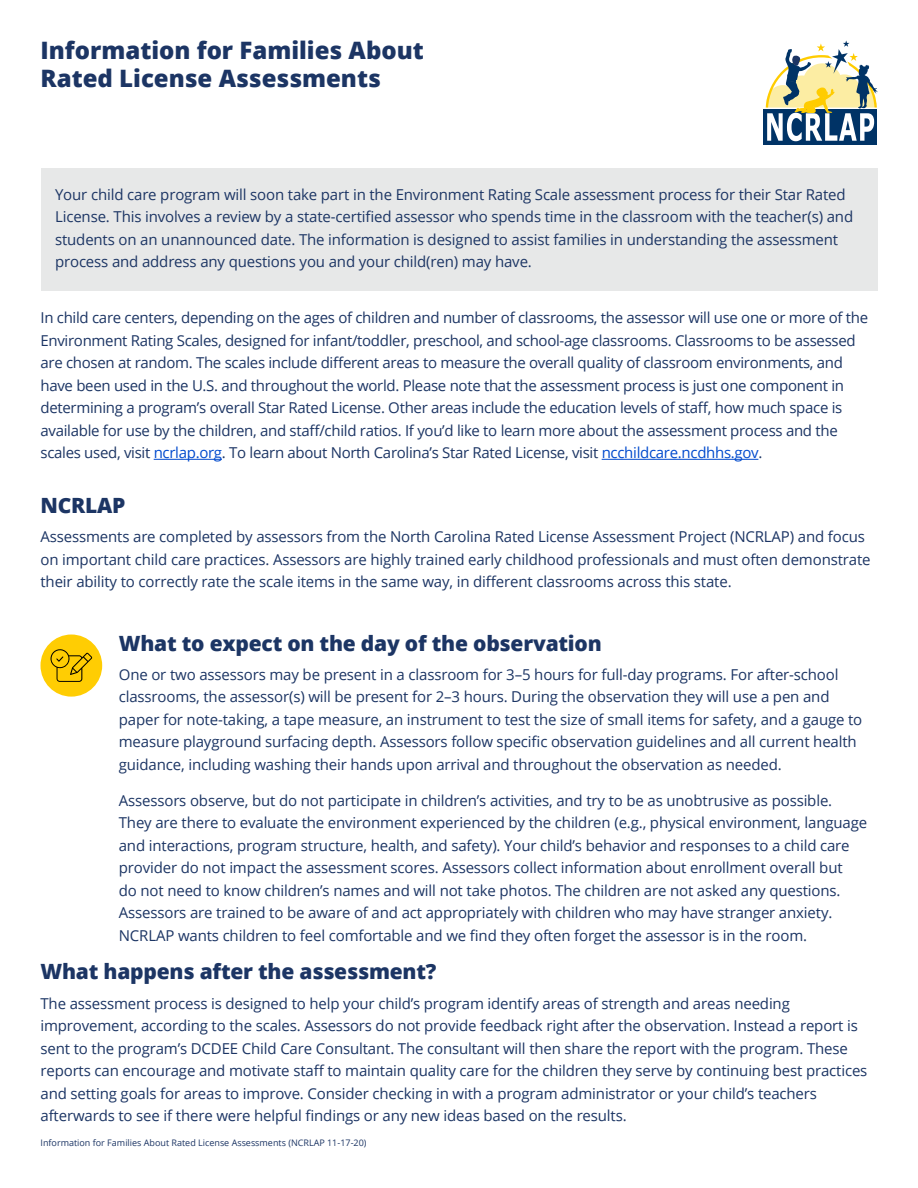
<style>
.page{position:relative;width:918px;height:1188px;background:#fff}
.page>*{position:absolute;margin:0;border:0;box-sizing:border-box;transform-origin:0 0}
.t1{font:800 24px/28.5px "Open Sans";color:#1c3564}
.t2{font:800 21px "Open Sans";letter-spacing:-.01em;color:#1c3564}
.t3{font:15px/22.5px "Open Sans";letter-spacing:-.01em;color:#1c3564}
.t4{font:9px "Open Sans";color:#1c3564}
.s1{color:#004acd}
</style>
<div class="page">
<div style="left:763px;top:110px;width:114px;height:35px;background:#036"></div>
<svg style="left:766px;top:40px;width:112px;height:101px"></svg>
<div style="left:41px;top:168px;width:837px;height:123px;background:#e7e8e8"></div>
<hr style="left:154px;top:459px;width:68px;height:1px;background:#004acd">
<hr style="left:602px;top:459px;width:156px;height:1px;background:#004acd">
<div style="left:41px;top:635px;width:61px;height:62px;background:#ffcd03;border-radius:50%"></div>
<svg style="left:51px;top:649px;width:41px;height:33px"></svg>
<h1 class="t1" style="left:40px;top:35px;width:385px">Information for Families About<br>Rated License Assessments</h1>
<p class="t3" style="left:55px;top:183px;width:800px">Your child care program will soon take part in the Environment Rating Scale assessment process for their Star Rated License. This involves a review by a state-certified assessor who spends time in the classroom with the teacher(s) and students on an unannounced date. The information is designed to assist families in understanding the assessment process and address any questions you and your child(ren) may have.</p>
<p class="t3" style="left:40px;top:306px;width:829px">In child care centers, depending on the ages of children and number of classrooms, the assessor will use one or more of the Environment Rating Scales, designed for infant/toddler, preschool, and school-age classrooms. Classrooms to be assessed are chosen at random. The scales include different areas to measure the overall quality of classroom environments, and have been used in the U.S. and throughout the world. Please note that the assessment process is just one component in determining a program’s overall Star Rated License. Other areas include the education levels of staff, how much space is available for use by the children, and staff/child ratios. If you’d like to learn more about the assessment process and the scales used, visit <span class="s1">ncrlap.org</span>. To learn about North Carolina’s Star Rated License, visit <span class="s1">ncchildcare.ncdhhs.gov</span>.</p>
<h2 class="t2" style="left:40px;top:489px;width:87px">NCRLAP</h2>
<p class="t3" style="left:40px;top:525px;width:832px">Assessments are completed by assessors from the North Carolina Rated License Assessment Project (NCRLAP) and focus on important child care practices. Assessors are highly trained early childhood professionals and must often demonstrate their ability to correctly rate the scale items in the same way, in different classrooms across this state.</p>
<h2 class="t2" style="left:119px;top:627px;width:485px">What to expect on the day of the observation</h2>
<p class="t3" style="left:119px;top:663px;width:745px">One or two assessors may be present in a classroom for 3–5 hours for full-day programs. For after-school classrooms, the assessor(s) will be present for 2–3 hours. During the observation they will use a pen and paper for note-taking, a tape measure, an instrument to test the size of small items for safety, and a gauge to measure playground surfacing depth. Assessors follow specific observation guidelines and all current health guidance, including washing their hands upon arrival and throughout the observation as needed.</p>
<p class="t3" style="left:119px;top:789px;width:750px">Assessors observe, but do not participate in children’s activities, and try to be as unobtrusive as possible.<br>They are there to evaluate the environment experienced by the children (e.g., physical environment, language and interactions, program structure, health, and safety). Your child’s behavior and responses to a child care provider do not impact the assessment scores. Assessors collect information about enrollment overall but<br>do not need to know children’s names and will not take photos. The children are not asked any questions.<br>Assessors are trained to be aware of and act appropriately with children who may have stranger anxiety.<br>NCRLAP wants children to feel comfortable and we find they often forget the assessor is in the room.</p>
<h2 class="t2" style="left:40px;top:956px;width:398px">What happens after the assessment?</h2>
<p class="t3" style="left:40px;top:992px;width:828px">The assessment process is designed to help your child’s program identify areas of strength and areas needing improvement, according to the scales. Assessors do not provide feedback right after the observation. Instead a report is sent to the program’s DCDEE Child Care Consultant. The consultant will then share the report with the program. These reports can encourage and motivate staff to maintain quality care for the children they serve by continuing best practices and setting goals for areas to improve. Consider checking in with a program administrator or your child’s teachers afterwards to see if there were helpful findings or any new ideas based on the results.</p>
<p class="t4" style="left:40px;top:1137px;width:328px">Information for Families About Rated License Assessments (NCRLAP 11-17-20)</p>
</div>
